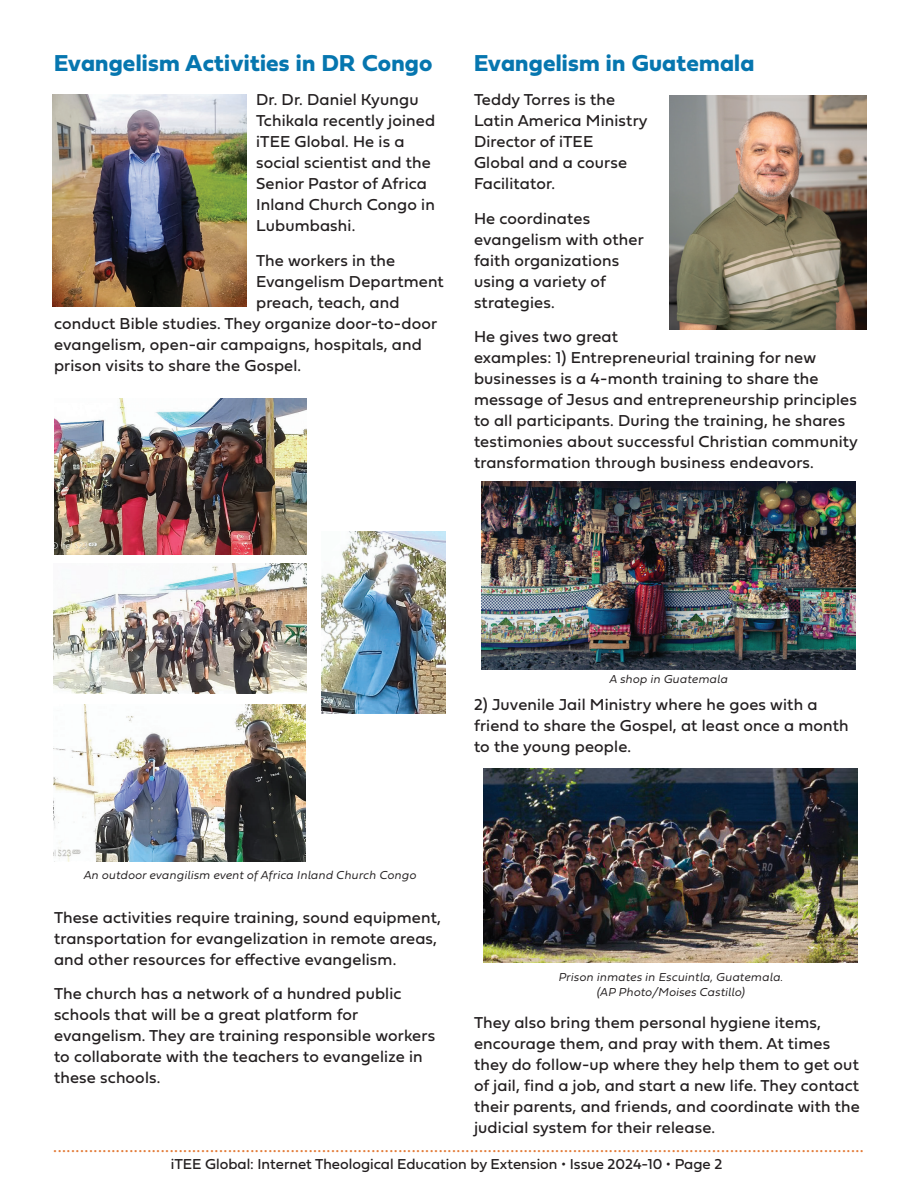
<style>
.page{position:relative;width:918px;height:1188px;background:#fff}
.page>*{position:absolute;margin:0;border:0;box-sizing:border-box;transform-origin:0 0}
.t1{font:24px "Fieldwork Geo Bold";letter-spacing:.01em;color:#0676af}
.t2{font:18px "Fieldwork Geo Regular";color:#e27a36}
.t3{font:16.5px/21px "Fieldwork Geo Regular";letter-spacing:.01em;color:#231f20}
.t4{font:15px "Fieldwork Geo Regular";color:#231f20}
.t5{font:italic 300 12px/15px "Fieldwork";letter-spacing:.01em;color:#231f20;text-align:center}
</style>
<div class="page">
<img style="left:670px;top:96px;width:196px;height:234px">
<img style="left:53px;top:95px;width:193px;height:211px">
<img style="left:54px;top:398px;width:253px;height:157px">
<img style="left:322px;top:532px;width:124px;height:181px">
<img style="left:481px;top:481px;width:374px;height:189px">
<img style="left:484px;top:769px;width:374px;height:193px">
<img style="left:53px;top:564px;width:254px;height:129px">
<img style="left:53px;top:704px;width:253px;height:157px">
<h1 class="t1" style="left:54px;top:44px;width:380px">Evangelism Activities in DR Congo</h1>
<p class="t3" style="left:256px;top:88px;width:181px">Dr. Dr. Daniel Kyungu<br>Tchikala recently joined iTEE Global. He is a social scientist and the<br>Senior Pastor of Africa<br>Inland Church Congo in<br>Lubumbashi.</p>
<p class="t3" style="left:256px;top:249px;width:141px">The workers in the</p>
<p class="t3" style="left:256px;top:270px;width:189px">Evangelism Department</p>
<p class="t3" style="left:256px;top:291px;width:145px">preach, teach, and</p>
<p class="t3" style="left:54px;top:312px;width:385px">conduct Bible studies. They organize door-to-door</p>
<p class="t3" style="left:54px;top:333px;width:369px">evangelism, open-air campaigns, hospitals, and</p>
<p class="t3" style="left:54px;top:354px;width:249px">prison visits to share the Gospel.</p>
<h1 class="t1" style="left:474px;top:44px;width:282px">Evangelism in Guatemala</h1>
<p class="t3" style="left:474px;top:88px;width:175px">Teddy Torres is the<br>Latin America Ministry<br>Director of iTEE<br>Global and a course<br>Facilitator.</p>
<p class="t3" style="left:474px;top:207px;width:171px">He coordinates evangelism with other faith organizations using a variety of strategies.</p>
<p class="t3" style="left:474px;top:325px;width:386px">He gives two great<br>examples: 1) Entrepreneurial training for new businesses is a 4-month training to share the message of Jesus and entrepreneurship principles to all participants. During the training, he shares testimonies about successful Christian community transformation through business endeavors.</p>
<p class="t5" style="left:609px;top:671px;width:120px">A shop in Guatemala</p>
<p class="t3" style="left:474px;top:693px;width:376px">2) Juvenile Jail Ministry where he goes with a friend to share the Gospel, at least once a month to the young people.</p>
<p class="t5" style="left:83px;top:867px;width:334px">An outdoor evangilism event of Africa Inland Church Congo</p>
<p class="t3" style="left:54px;top:906px;width:389px">These activities require training, sound equipment, transportation for evangelization in remote areas, and other resources for effective evangelism.</p>
<p class="t3" style="left:54px;top:982px;width:383px">The church has a network of a hundred public schools that will be a great platform for evangelism. They are training responsible workers to collaborate with the teachers to evangelize in these schools.</p>
<p class="t5" style="left:558px;top:969px;width:226px">Prison inmates in Escuintla, Guatemala. (AP Photo/Moises Castillo)</p>
<p class="t3" style="left:474px;top:1011px;width:388px">They also bring them personal hygiene items, encourage them, and pray with them. At times they do follow-up where they help them to get out of jail, find a job, and start a new life. They contact their parents, and friends, and coordinate with the judicial system for their release.</p>
<p class="t2" style="left:53px;top:1132px;width:812px">.....................................................................................................................................................................................</p>
<p class="t4" style="left:171px;top:1152px;width:553px">iTEE Global: Internet Theological Education by Extension • Issue 2024-10 • Page 2</p>
</div>
